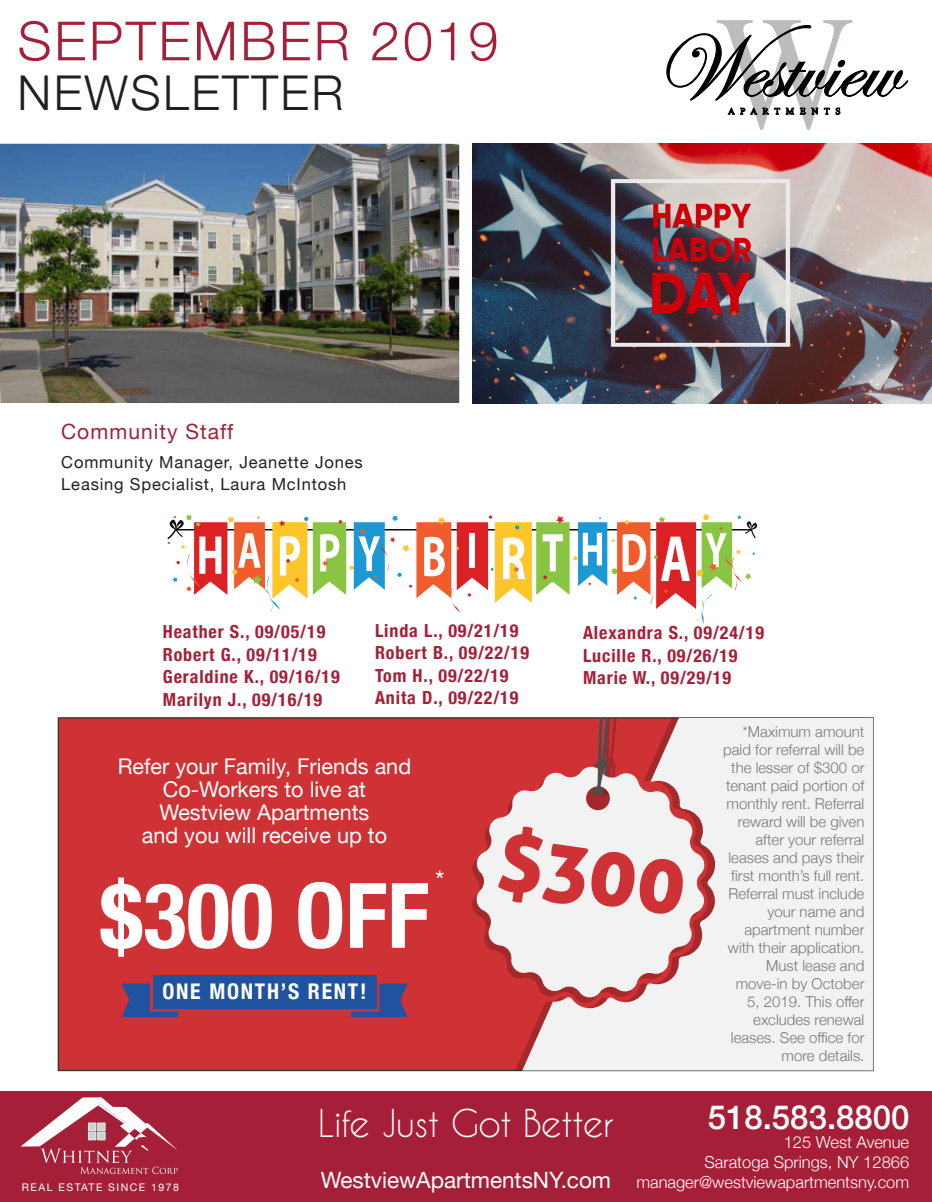
<style>
.page{position:relative;width:932px;height:1202px;background:#fff}
.page>*{position:absolute;margin:0;border:0;box-sizing:border-box;transform-origin:0 0}
.t1{font:700 condensed 90.45px "Helvetica Neue";color:#fff}
.t2{font:300 54px "Helvetica Neue";letter-spacing:.05em;color:#a51f38}
.t3{font:300 48px "Helvetica Neue";letter-spacing:.05em;color:#231f20}
.t4{font:36px "Caviar Dreams";letter-spacing:-.02em;color:#fff}
.t5{font:500 33px "Helvetica Neue";color:#fff}
.t6{font:27px "Helvetica Neue";color:#fff}
.t7{font:22.5px "Helvetica Neue";color:#fff}
.t8{font:21.6px/23.2px "Helvetica Neue";color:#fff;text-align:center}
.t9{font:700 condensed 21.6px "Helvetica Neue";letter-spacing:.08em;color:#fff}
.t10{font:21px "Helvetica Neue";letter-spacing:.05em;color:#a51f38}
.t11{font:700 condensed 18px/22.5px "Helvetica Neue";letter-spacing:.05em;color:#a51f38}
.t12{font:300 16.5px/19.8px "Helvetica Neue";color:#fff;text-align:right}
.t13{font:16.5px/22.5px "Helvetica Neue";letter-spacing:.05em;color:#231f20}
.t14{font:300 15px/18px "Helvetica Neue";color:#777877;text-align:right}
.t15{font:10.5px "Helvetica Neue";letter-spacing:.14em;color:#fff}
</style>
<div class="page">
<svg style="left:167px;top:514px;width:591px;height:110px"></svg>
<div style="left:0;top:1091px;width:932px;height:111px;background:#a51f38"></div>
<svg style="left:666px;top:20px;width:242px;height:110px"></svg>
<img style="left:0;top:144px;width:459px;height:259px">
<svg style="left:20px;top:1097px;width:158px;height:77px"></svg>
<div style="left:88px;top:1132px;width:8px;height:8px;border:1px solid #aaa9a9"></div>
<div style="left:88px;top:1132px;width:8px;height:7px;border:1px solid #f1f1f1"></div>
<div style="left:89px;top:1132px;width:6px;height:7px;background:#d1d1d1"></div>
<div style="left:97px;top:1132px;width:8px;height:8px;border:1px solid #aaa9a9"></div>
<div style="left:98px;top:1132px;width:7px;height:7px;background:#d1d1d1"></div>
<div style="left:97px;top:1122px;width:8px;height:8px;border:1px solid #aaa9a9"></div>
<div style="left:98px;top:1123px;width:7px;height:7px;background:#d1d1d1"></div>
<div style="left:88px;top:1122px;width:8px;height:8px;border:1px solid #aaa9a9"></div>
<div style="left:88px;top:1123px;width:8px;height:7px;border:1px solid #f1f1f1"></div>
<div style="left:89px;top:1123px;width:6px;height:7px;background:#d1d1d1"></div>
<div style="left:58px;top:718px;width:815px;height:352px;background:#cf3235"></div>
<svg style="left:522px;top:718px;width:351px;height:352px;fill:#f2f2f2"></svg>
<svg style="left:472px;top:863px;width:228px;height:139px"></svg>
<svg style="left:474px;top:765px;width:232px;height:234px;fill:#f2f2f2"></svg>
<svg style="left:591px;top:718px;width:25px;height:77px"></svg>
<div style="left:153px;top:975px;width:223px;height:33px;background:#1f529f"></div>
<svg style="left:351px;top:983px;width:56px;height:34px"></svg>
<svg style="left:122px;top:983px;width:56px;height:34px"></svg>
<svg style="left:498px;top:826px;width:185px;height:88px"></svg>
<img style="left:472px;top:144px;width:460px;height:259px">
<h2 class="t2" style="left:18px;top:-3px;width:482px">SEPTEMBER 2019</h2>
<h3 class="t3" style="left:18px;top:54px;width:327px">NEWSLETTER</h3>
<h3 class="t10" style="left:61px;top:416px;width:174px">Community Staff</h3>
<p class="t13" style="left:61px;top:452px;width:303px">Community Manager, Jeanette Jones<br>Leasing Specialist, Laura McIntosh</p>
<p class="t11" style="left:163px;top:619px;width:178px">Heather S., 09/05/19<br>Robert G., 09/11/19<br>Geraldine K., 09/16/19<br>Marilyn J., 09/16/19</p>
<p class="t11" style="left:375px;top:618px;width:155px">Linda L., 09/21/19<br>Robert B., 09/22/19<br>Tom H., 09/22/19<br>Anita D., 09/22/19</p>
<p class="t11" style="left:583px;top:620px;width:182px">Alexandra S., 09/24/19<br>Lucille R., 09/26/19<br>Marie W., 09/29/19</p>
<h3 class="t8" style="left:118px;top:755px;width:295px">Refer your Family, Friends and<br>Co-Workers to live at<br>Westview Apartments<br>and you will receive up to</h3>
<h3 class="t6" style="left:435px;top:860px;width:11px">*</h3>
<h1 class="t1" style="left:100px;top:840px;width:331px">$300 OFF</h1>
<h3 class="t9" style="left:162px;top:973px;width:205px">ONE MONTH’S RENT!</h3>
<p class="t15" style="left:22px;top:1179px;width:158px">REAL ESTATE SINCE 1978</p>
<h3 class="t4" style="left:318px;top:1101px;width:297px">Life Just Got Better</h3>
<h3 class="t7" style="left:321px;top:1163px;width:292px">WestviewApartmentsNY.com</h3>
<p class="t14" style="left:723px;top:721px;width:143px">*Maximum amount paid for referral will be the lesser of $300 or tenant paid portion of monthly rent. Referral reward will be given after your referral leases and pays their first month’s full rent.<br>Referral must include your name and apartment number with their application.<br>Must lease and move-in by October<br>5, 2019. This offer excludes renewal leases. See office for more details.</p>
<h3 class="t5" style="left:707px;top:1090px;width:203px">518.583.8800</h3>
<p class="t12" style="left:636px;top:1131px;width:274px">125 West Avenue<br>Saratoga Springs, NY 12866 manager@westviewapartmentsny.com</p>
</div>
